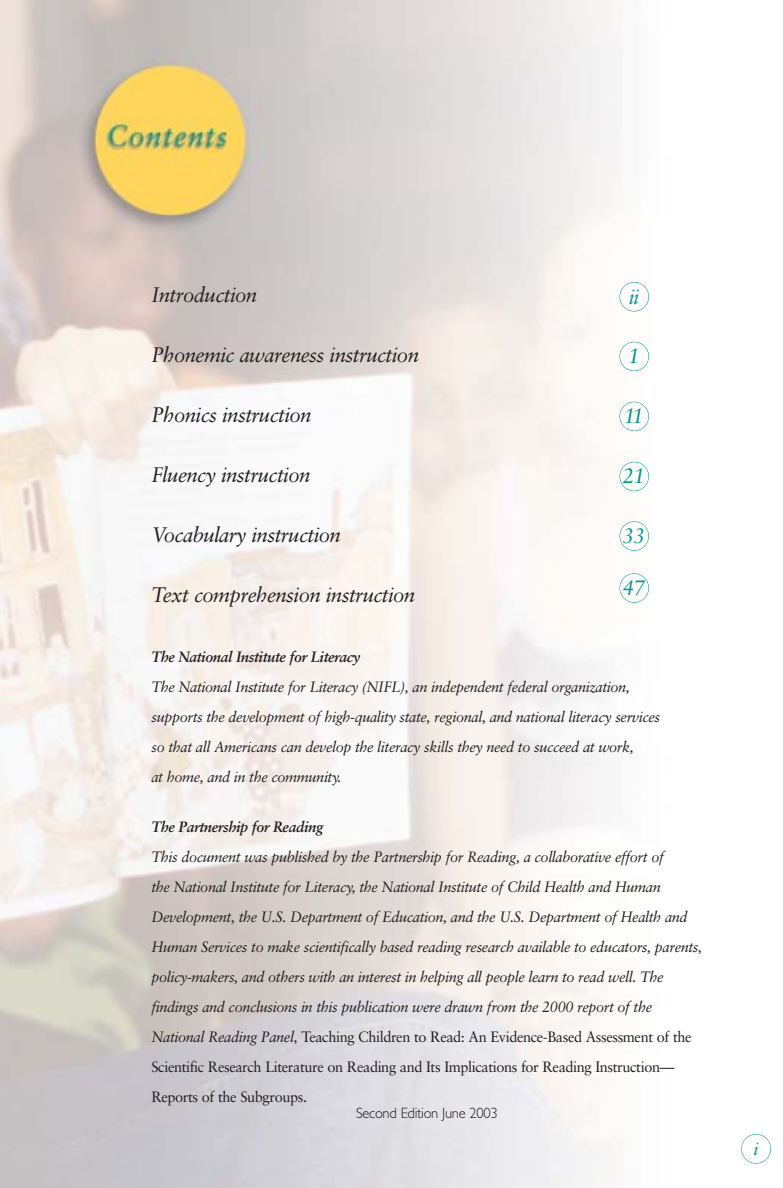
<style>
.page{position:relative;width:783px;height:1188px;background:#fff}
.page>*{position:absolute;margin:0;border:0;box-sizing:border-box;transform-origin:0 0}
.t1{font:italic 21px "Sabon";letter-spacing:-.03em;color:#231f1f}
.t2{font:italic 21px "Sabon";letter-spacing:-.03em;color:#00948f}
.t3{font:italic 18px "Sabon";color:#00948f}
.t4{font:italic 15px/30px "Sabon";letter-spacing:-.03em;color:#231f1f}
.t5{font:italic 700 15px "Sabon";letter-spacing:-.03em;color:#231f1f}
.t6{font:300 15px "Gill Sans";letter-spacing:-.02em;color:#231f1f}
.s1{font-style:normal}
</style>
<div class="page">
<img style="left:0;top:0;width:771px;height:1188px">
<div style="left:620px;top:402px;width:29px;height:29px;border:1px solid #00948f;border-radius:50%"></div>
<div style="left:620px;top:342px;width:29px;height:29px;border:1px solid #00948f;border-radius:50%"></div>
<div style="left:620px;top:282px;width:29px;height:30px;border:1px solid #00948f;border-radius:50%"></div>
<div style="left:620px;top:462px;width:29px;height:29px;border:1px solid #00948f;border-radius:50%"></div>
<div style="left:620px;top:521px;width:29px;height:30px;border:1px solid #00948f;border-radius:50%"></div>
<div style="left:620px;top:573px;width:29px;height:30px;border:1px solid #00948f;border-radius:50%"></div>
<div style="left:741px;top:1134px;width:30px;height:30px;background:#fff;border-radius:50%"></div>
<div style="left:741px;top:1134px;width:30px;height:30px;border:1px solid #00948f;border-radius:50%"></div>
<p class="t1" style="left:151px;top:286px;width:107px">Introduction</p>
<p class="t2" style="left:629px;top:288px;width:12px">ii</p>
<p class="t1" style="left:151px;top:346px;width:269px">Phonemic awareness instruction</p>
<p class="t2" style="left:628px;top:347px;width:13px">1</p>
<p class="t1" style="left:151px;top:406px;width:162px">Phonics instruction</p>
<p class="t2" style="left:624px;top:407px;width:21px">11</p>
<p class="t1" style="left:151px;top:466px;width:161px">Fluency instruction</p>
<p class="t1" style="left:151px;top:526px;width:191px">Vocabulary instruction</p>
<p class="t1" style="left:151px;top:586px;width:265px">Text comprehension instruction</p>
<p class="t2" style="left:623px;top:467px;width:24px">21</p>
<p class="t2" style="left:623px;top:527px;width:24px">33</p>
<p class="t2" style="left:623px;top:579px;width:24px">47</p>
<h3 class="t5" style="left:151px;top:651px;width:211px">The National Institute for Literacy</h3>
<p class="t4" style="left:151px;top:673px;width:510px">The National Institute for Literacy (NIFL), an independent federal organization, supports the development of high-quality state, regional, and national literacy services so that all Americans can develop the literacy skills they need to succeed at work,<br>at home, and in the community.</p>
<h3 class="t5" style="left:151px;top:820px;width:174px">The Partnership for Reading</h3>
<p class="t4" style="left:151px;top:843px;width:552px">This document was published by the Partnership for Reading, a collaborative effort of<br>the National Institute for Literacy, the National Institute of Child Health and Human Development, the U.S. Department of Education, and the U.S. Department of Health and Human Services to make scientifically based reading research available to educators, parents, policy-makers, and others with an interest in helping all people learn to read well. The findings and conclusions in this publication were drawn from the 2000 report of the National Reading Panel, <span class="s1">Teaching Children to Read: An Evidence-Based Assessment of the Scientific Research Literature on Reading and Its Implications for Reading Instruction— Reports of the Subgroups.</span></p>
<p class="t6" style="left:356px;top:1108px;width:143px">Second Edition June 2003</p>
<p class="t3" style="left:753px;top:1141px;width:7px">i</p>
</div>
